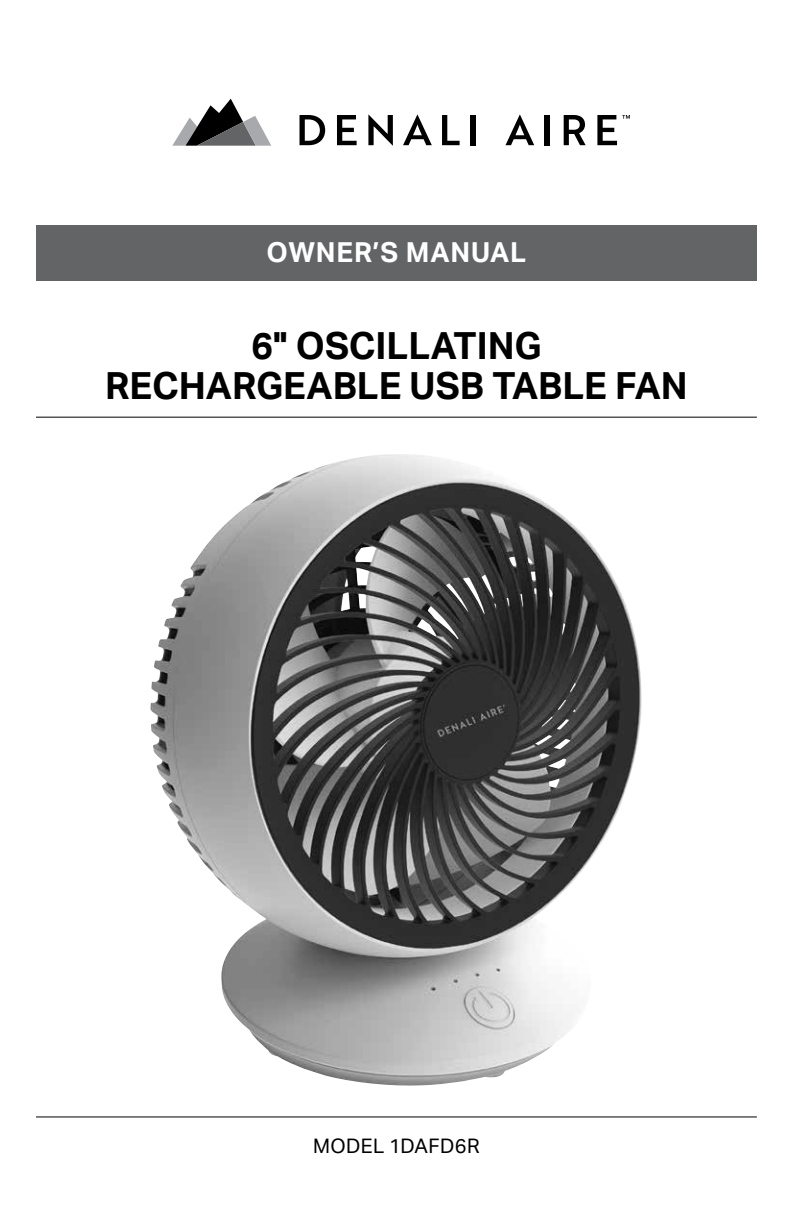
<style>
.page{position:relative;width:792px;height:1224px;background:#fff}
.page>*{position:absolute;margin:0;border:0;box-sizing:border-box;transform-origin:0 0}
.t1{font:700 37.4px/40px "Aktiv Grotesk";color:#000;text-align:center}
.t2{font:700 27.6px "Aktiv Grotesk";letter-spacing:.03em;color:#fff}
.t3{font:20px "Aktiv Grotesk";letter-spacing:.02em;color:#000}
</style>
<div class="page">
<hr style="left:36px;top:417px;width:721px;height:1px;background:#000">
<hr style="left:36px;top:1117px;width:721px;height:1px;background:#000">
<div style="left:36px;top:225px;width:721px;height:55px;background:#636466"></div>
<svg style="left:172px;top:99px;width:99px;height:47px"></svg>
<svg style="left:300px;top:115px;width:25px;height:30px"></svg>
<svg style="left:337px;top:115px;width:20px;height:30px"></svg>
<svg style="left:368px;top:115px;width:25px;height:31px"></svg>
<svg style="left:403px;top:115px;width:29px;height:30px"></svg>
<svg style="left:442px;top:115px;width:18px;height:30px"></svg>
<div style="left:471px;top:115px;width:5px;height:30px;background:#000"></div>
<svg style="left:505px;top:115px;width:29px;height:30px"></svg>
<div style="left:544px;top:115px;width:6px;height:30px;background:#000"></div>
<svg style="left:564px;top:115px;width:22px;height:30px"></svg>
<svg style="left:597px;top:115px;width:33px;height:30px"></svg>
<img style="left:150px;top:455px;width:492px;height:631px">
<p class="t2" style="left:267px;top:237px;width:261px">OWNER’S MANUAL</p>
<p class="t1" style="left:105px;top:326px;width:584px">6" OSCILLATING<br>RECHARGEABLE USB TABLE FAN</p>
<p class="t3" style="left:313px;top:1135px;width:168px">MODEL 1DAFD6R</p>
</div>
